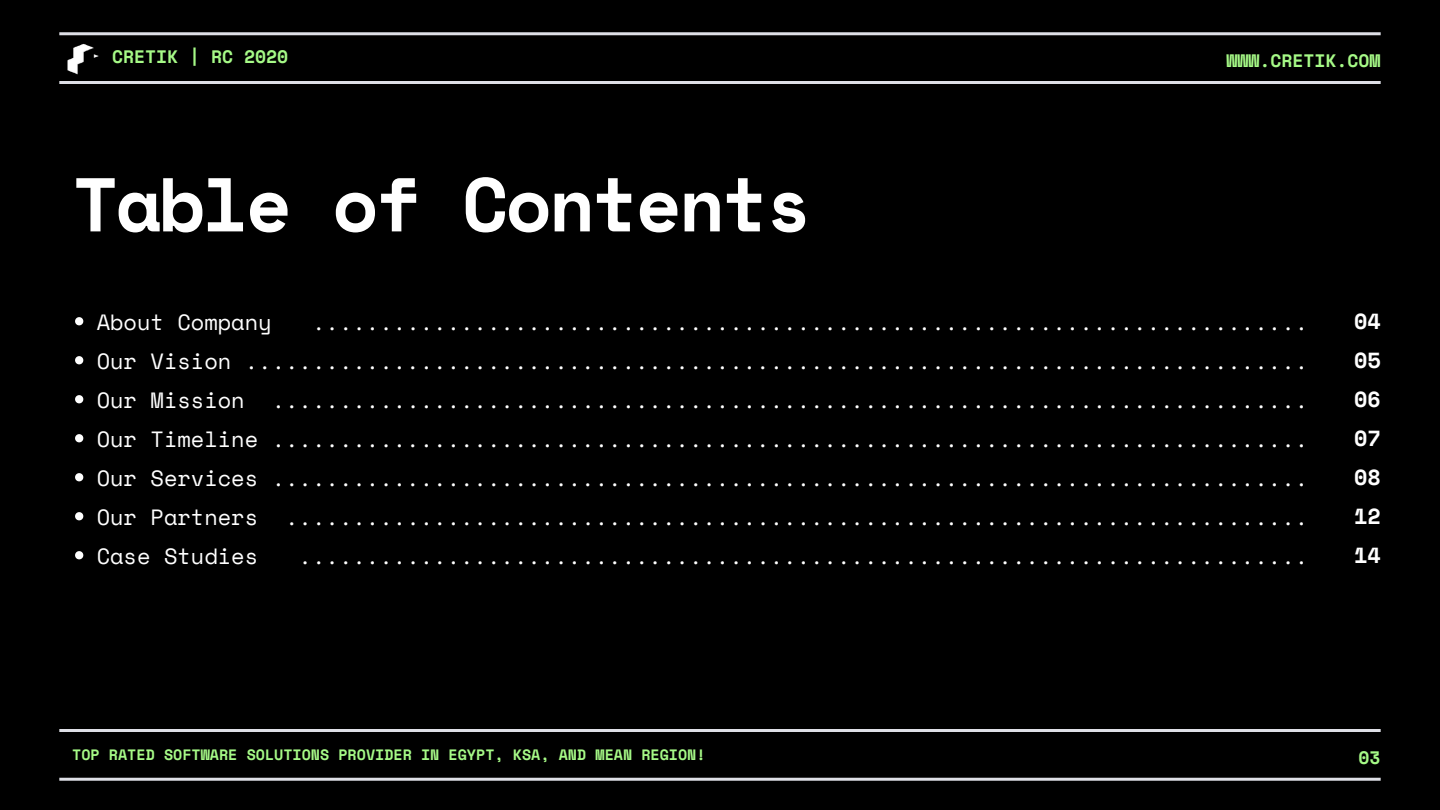
<style>
.page{position:relative;width:1440px;height:810px;background:#000}
.page>*{position:absolute;margin:0;border:0;box-sizing:border-box;transform-origin:0 0}
.t1{font:700 76px "Space Mono";letter-spacing:-.04em;color:#fff}
.t2{font:22px/39px "Space Mono";color:#fff;text-align:justify}
.t3{font:700 21.8px/39px "Space Mono";color:#fff;text-align:justify}
.t4{font:700 18px "Space Mono";color:#a6fa87}
.t5{font:700 15px "Space Mono";color:#a6fa87}
</style>
<div class="page">
<svg style="left:75px;top:317px;width:8px;height:8px"></svg>
<svg style="left:75px;top:356px;width:8px;height:8px"></svg>
<svg style="left:75px;top:395px;width:8px;height:8px"></svg>
<svg style="left:75px;top:434px;width:8px;height:8px"></svg>
<svg style="left:75px;top:473px;width:8px;height:8px"></svg>
<svg style="left:75px;top:512px;width:8px;height:8px"></svg>
<svg style="left:75px;top:551px;width:8px;height:8px"></svg>
<hr style="left:59px;top:778px;width:1322px;height:3px;background:#dedfe6">
<hr style="left:59px;top:729px;width:1322px;height:3px;background:#dedfe6">
<hr style="left:59px;top:81px;width:1322px;height:3px;background:#dedfe6">
<hr style="left:59px;top:32px;width:1322px;height:3px;background:#dedfe6">
<img style="left:59px;top:34px;width:49px;height:49px">
<p class="t4" style="left:112px;top:43px;width:178px">CRETIK | RC 2020</p>
<p class="t4" style="left:1226px;top:47px;width:156px">WWW.CRETIK.COM</p>
<h1 class="t1" style="left:72px;top:146px;width:741px">Table of Contents</h1>
<p class="t2" style="left:97px;top:302px;width:177px">About Company</p>
<p class="t2" style="left:97px;top:302px;width:1213px;text-indent:215px">..........................................................................<br>Our Vision ...............................................................................<br>Our Mission .............................................................................<br>Our Timeline .............................................................................<br>Our Services .............................................................................<br>Our Partners ............................................................................<br>Case Studies</p>
<p class="t2" style="left:299px;top:536px;width:1011px">...........................................................................</p>
<p class="t3" style="left:1354px;top:302px;width:28px">04<br>05<br>06<br>07<br>08<br>12<br>14</p>
<p class="t5" style="left:72px;top:743px;width:635px">TOP RATED SOFTWARE SOLUTIONS PROVIDER IN EGYPT, KSA, AND MEAN REGION!</p>
<p class="t4" style="left:1359px;top:744px;width:24px">03</p>
</div>
